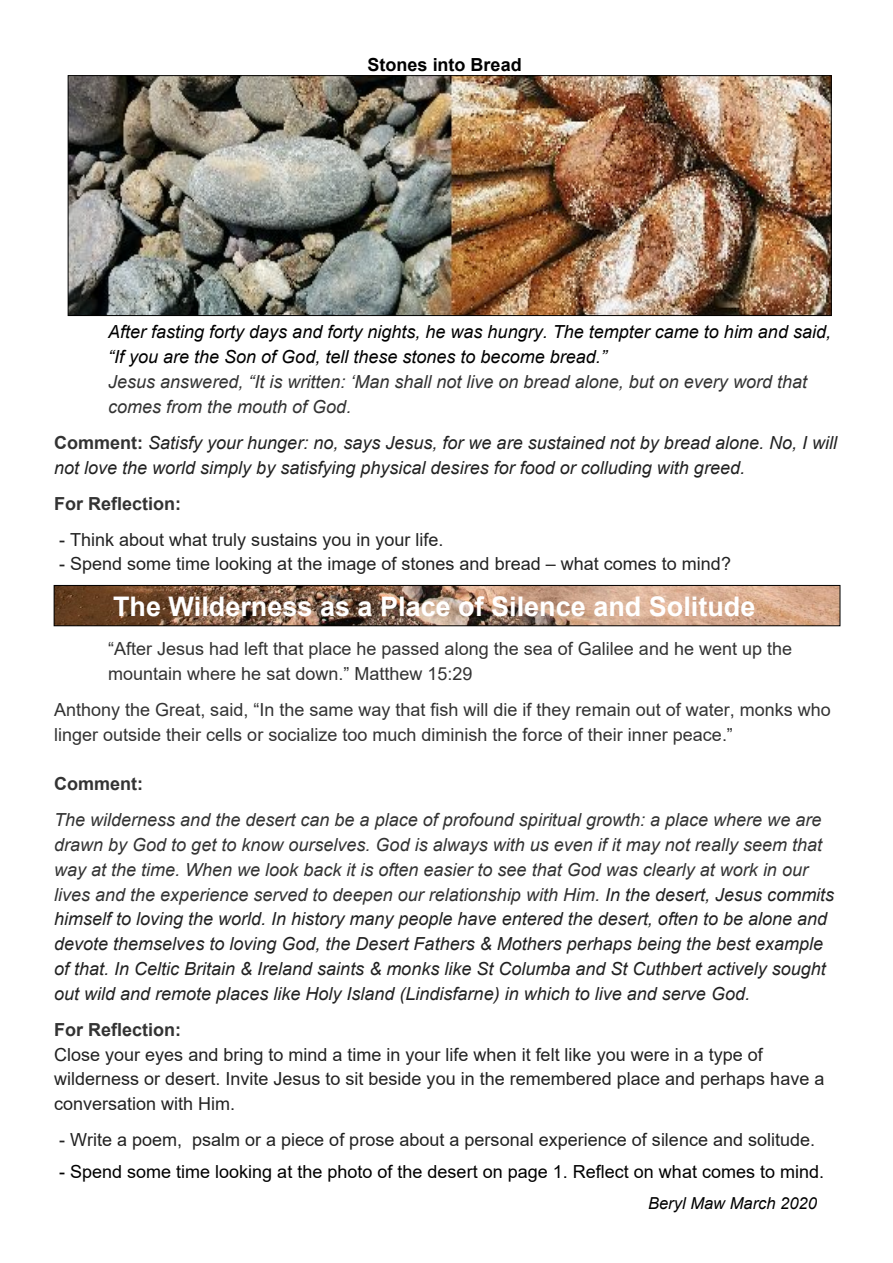
<style>
.page{position:relative;width:893px;height:1263px;background:#fff}
.page>*{position:absolute;margin:0;border:0;box-sizing:border-box;transform-origin:0 0}
.t1{font:700 27px "Arial";color:#fff}
.t2{font:italic 18px/24.8px "Arial";color:#222}
.t3{font:18px/24.8px "Arial";color:#222}
.t4{font:18px/24.8px "Arial";color:#333}
.t5{font:italic 18px/24.8px "Arial";color:#000}
.t6{font:italic 18px/24.8px "Arial";color:#333}
.t7{font:18px "Arial";color:#000}
.t8{font:700 18px "Arial";color:#333}
.t9{font:700 18px "Arial";color:#000}
.t10{font:italic 16.5px "Arial";color:#000}
.s1{font-weight:700;font-style:normal;color:#333}
.s2{color:#333}
</style>
<div class="page">
<img style="left:70px;top:77px;width:760px;height:237px">
<div style="left:68px;top:75px;width:764px;height:241px;border:1px solid #000"></div>
<img style="left:56px;top:587px;width:782px;height:37px">
<div style="left:54px;top:585px;width:786px;height:41px;border:1px solid #000"></div>
<p class="t9" style="left:368px;top:58px;width:156px">Stones into Bread</p>
<p class="t5" style="left:108px;top:321px;width:724px">After fasting forty days and forty nights, he was hungry. The tempter came to him and said, “If you are the Son of God, tell these stones to become bread.”</p>
<p class="t6" style="left:108px;top:371px;width:700px">Jesus answered, “It is written: ‘Man shall not live on bread alone, but on every word that comes from the mouth of God.</p>
<p class="t2" style="left:54px;top:432px;width:785px"><span class="s1">Comment:</span> Satisfy your hunger: no, says Jesus, for we are sustained not by bread alone. No, I will not love the world simply by satisfying physical desires for food or colluding with greed.</p>
<p class="t8" style="left:54px;top:496px;width:129px">For Reflection:</p>
<p class="t3" style="left:59px;top:528px;width:386px">- Think about what truly sustains you in your life.</p>
<p class="t3" style="left:59px;top:553px;width:673px">- Spend some time looking at the image of stones and bread – what comes to mind?</p>
<h1 class="t1" style="left:113px;top:596px;width:644px">The Wilderness as a Place of Silence and Solitude</h1>
<p class="t4" style="left:108px;top:638px;width:686px">“After Jesus had left that place he passed along the sea of Galilee and he went up the mountain where he sat down.” Matthew 15:29</p>
<p class="t4" style="left:54px;top:699px;width:778px">Anthony the Great, said, “In the same way that fish will die if they remain out of water, monks who linger outside their cells or socialize too much diminish the force of their inner peace.”</p>
<p class="t8" style="left:54px;top:777px;width:90px">Comment:</p>
<p class="t2" style="left:54px;top:809px;width:782px"><span class="s2">The wilderness and the desert can be a place of profound spiritual growth: a place where we are drawn by God to get to know ourselves. God is always with us even if it may not really seem that way at the time. When we look back it is often easier to see that God was clearly at work in our lives and the experience served to deepen our relationship with Him.</span> In the desert, Jesus commits himself to loving the world. In history many people have entered the desert, often to be alone and devote themselves to loving God, the Desert Fathers &amp; Mothers perhaps being the best example of that. In Celtic Britain &amp; Ireland saints &amp; monks like St Columba and St Cuthbert actively sought out wild and remote places like Holy Island (Lindisfarne) in which to live and serve God.</p>
<p class="t8" style="left:54px;top:1023px;width:129px">For Reflection:</p>
<p class="t3" style="left:54px;top:1043px;width:772px">Close your eyes and bring to mind a time in your life when it felt like you were in a type of wilderness or desert. Invite Jesus to sit beside you in the remembered place and perhaps have a conversation with Him.</p>
<p class="t3" style="left:59px;top:1129px;width:758px">- Write a poem, psalm or a piece of prose about a personal experience of silence and solitude.</p>
<p class="t7" style="left:59px;top:1165px;width:767px">- Spend some time looking at the photo of the desert on page 1. Reflect on what comes to mind.</p>
<p class="t10" style="left:648px;top:1196px;width:170px">Beryl Maw March 2020</p>
</div>
